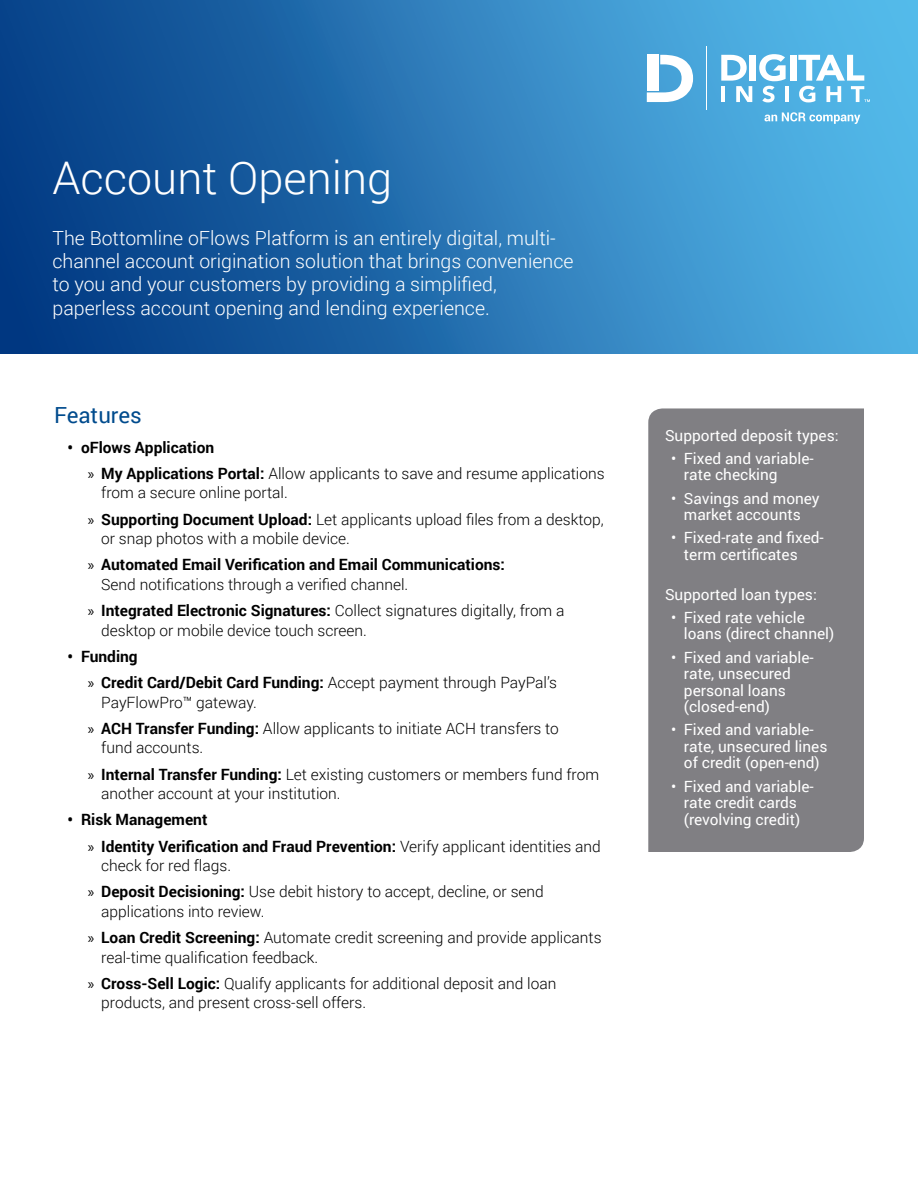
<style>
.page{position:relative;width:918px;height:1188px;background:#fff}
.page>*{position:absolute;margin:0;border:0;box-sizing:border-box;transform-origin:0 0}
.t1{font:300 45px "Roboto";color:#fff}
.t2{font:22.2px "Roboto";color:#004b8d}
.t3{font:300 19.5px/23.4px "Roboto";color:#fff}
.t4{font:300 15.6px/26.2px "Roboto";color:#000}
.t5{font:700 15.6px/26.2px "Roboto";color:#000}
.t6{font:15.45px/16.5px "Roboto";color:#fff}
.s1{font-weight:700}
.s2{font-family:"Myriad Pro";font-weight:400}
.s3{font-weight:300}
</style>
<div class="page">
<div style="left:0;top:0;width:918px;height:353px;background:linear-gradient(to right,#003781,#57bced)"></div>
<svg style="left:647px;top:55px;width:46px;height:47px"></svg>
<hr style="left:706px;top:47px;width:1px;height:63px;background:#fff">
<div style="left:750px;top:55px;width:6px;height:26px;background:#fff"></div>
<div style="left:790px;top:55px;width:6px;height:26px;background:#fff"></div>
<svg style="left:721px;top:55px;width:31px;height:47px"></svg>
<svg style="left:759px;top:54px;width:27px;height:48px"></svg>
<hr style="left:785px;top:86px;width:4px;height:16px;background:#fff">
<svg style="left:798px;top:55px;width:72px;height:47px"></svg>
<div style="left:648px;top:408px;width:216px;height:444px;background:#807f83"></div>
<svg style="left:764px;top:112px;width:96px;height:12px"></svg>
<h1 class="t1" style="left:52px;top:147px;width:341px">Account Opening</h1>
<p class="t3" style="left:52px;top:225px;width:523px">The Bottomline oFlows Platform is an entirely digital, multi&shy;channel account origination solution that brings convenience to you and your customers by providing a simplified, paperless account opening and lending experience.</p>
<h2 class="t2" style="left:54px;top:400px;width:89px">Features</h2>
<p class="t4" style="left:88px;top:433px;width:518px;text-indent:-20px"><span class="s1">• oFlows Application<br></span><span class="s2">»</span> <span class="s1">My Applications Portal:</span> Allow applicants to save and resume applications</p>
<p class="t4" style="left:88px;top:479px;width:517px;text-indent:14px">from a secure online portal.<br><span class="s2">»</span> <span class="s1">Supporting Document Upload:</span> Let applicants upload files from a desktop,</p>
<p class="t5" style="left:88px;top:525px;width:419px;text-indent:14px"><span class="s3">or snap photos with a mobile device.<br></span><span class="s2">»</span> Automated Email Verification and Email Communications:</p>
<p class="t4" style="left:88px;top:571px;width:478px;text-indent:14px">Send notifications through a verified channel.<br><span class="s2">»</span> <span class="s1">Integrated Electronic Signatures:</span> Collect signatures digitally, from a</p>
<p class="t4" style="left:101px;top:616px;width:267px">desktop or mobile device touch screen.</p>
<p class="t5" style="left:88px;top:643px;width:471px;text-indent:-20px">• Funding<br><span class="s2">»</span> Credit Card/Debit Card Funding: <span class="s3">Accept payment through PayPal’s</span></p>
<p class="t4" style="left:88px;top:688px;width:473px;text-indent:14px">PayFlowPro™ gateway.<br><span class="s2">»</span> <span class="s1">ACH Transfer Funding:</span> Allow applicants to initiate ACH transfers to</p>
<p class="t4" style="left:88px;top:734px;width:513px;text-indent:14px">fund accounts.<br><span class="s2">»</span> <span class="s1">Internal Transfer Funding:</span> Let existing customers or members fund from</p>
<p class="t4" style="left:101px;top:780px;width:241px">another account at your institution.</p>
<p class="t5" style="left:88px;top:806px;width:515px;text-indent:-20px">• Risk Management<br><span class="s2">»</span> Identity Verification and Fraud Prevention: <span class="s3">Verify applicant identities and</span></p>
<p class="t4" style="left:88px;top:852px;width:458px;text-indent:14px">check for red flags.<br><span class="s2">»</span> <span class="s1">Deposit Decisioning:</span> Use debit history to accept, decline, or send</p>
<p class="t4" style="left:88px;top:898px;width:515px;text-indent:14px">applications into review.<br><span class="s2">»</span> <span class="s1">Loan Credit Screening:</span> Automate credit screening and provide applicants</p>
<p class="t4" style="left:88px;top:943px;width:470px;text-indent:14px">real-time qualification feedback.<br><span class="s2">»</span> <span class="s1">Cross-Sell Logic:</span> Qualify applicants for additional deposit and loan</p>
<p class="t4" style="left:101px;top:989px;width:266px">products, and present cross-sell offers.</p>
<p class="t6" style="left:665px;top:426px;width:175px">Supported deposit types:</p>
<p class="t6" style="left:684px;top:449px;width:131px;text-indent:-13px">• Fixed and variable&shy;rate checking</p>
<p class="t6" style="left:671px;top:489px;width:150px;text-align:center">• Savings and money market accounts</p>
<p class="t6" style="left:684px;top:529px;width:141px;text-indent:-13px">• Fixed-rate and fixed&shy;term certificates</p>
<p class="t6" style="left:665px;top:585px;width:153px">Supported loan types:</p>
<p class="t6" style="left:684px;top:608px;width:152px;text-indent:-13px">• Fixed rate vehicle loans (direct channel)</p>
<p class="t6" style="left:684px;top:648px;width:131px;text-indent:-13px">• Fixed and variable&shy;rate, unsecured personal loans (closed-end)</p>
<p class="t6" style="left:684px;top:721px;width:145px;text-indent:-13px">• Fixed and variable&shy;rate, unsecured lines of credit (open-end)</p>
<p class="t6" style="left:671px;top:777px;width:144px;text-align:center">• Fixed and variable&shy;rate credit cards (revolving credit)</p>
</div>
